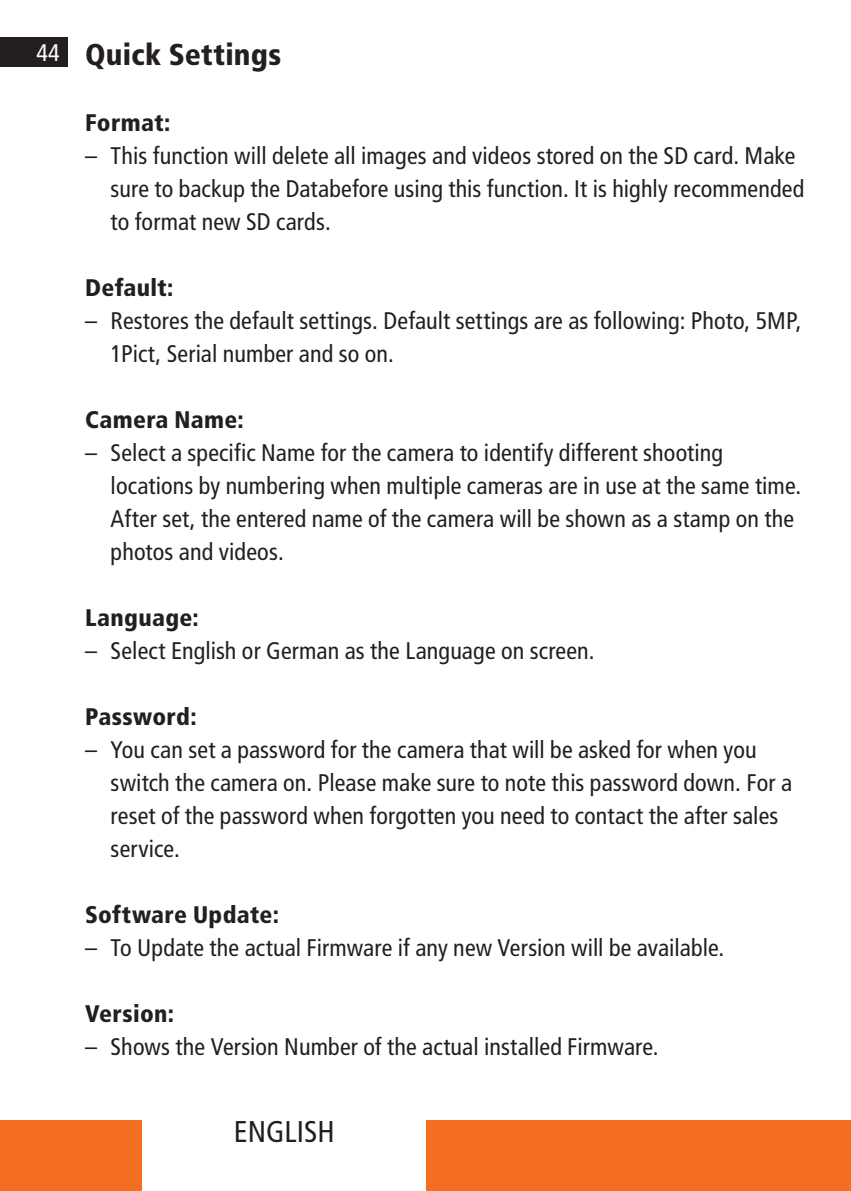
<style>
.page{position:relative;width:851px;height:1191px;background:#fff}
.page>*{position:absolute;margin:0;border:0;box-sizing:border-box;transform-origin:0 0}
.Fließtext{font:900 condensed 30px "Frutiger LT";letter-spacing:.01em;color:#231f20}
.t1{font:condensed 30px "Frutiger LT";color:#231f20}
.Fließtext-2{font:condensed 24px/33px "Frutiger LT";letter-spacing:.005em;color:#231f20}
.Fließtext-3{font:900 condensed 24px "Frutiger LT";letter-spacing:.015em;color:#231f20}
.t2{font:condensed 24px "Frutiger LT";color:#fff}
</style>
<div class="page">
<div style="left:0;top:37px;width:68px;height:30px;background:#231f20"></div>
<div style="left:0;top:1120px;width:142px;height:71px;background:#f36e21"></div>
<div style="left:426px;top:1120px;width:424px;height:71px;background:#f36e21"></div>
<p class="t2" style="left:36px;top:38px;width:25px">44</p>
<p class="Fließtext" style="left:85px;top:37px;width:198px">Quick Settings</p>
<p class="Fließtext-3" style="left:85px;top:108px;width:87px">Format:</p>
<p class="Fließtext-2" style="left:111px;top:139px;width:695px;text-indent:-26px">– This function will delete all images and videos stored on the SD card. Make sure to backup the Databefore using this function. It is highly recommended to format new SD cards.</p>
<p class="Fließtext-3" style="left:85px;top:273px;width:90px">Default:</p>
<p class="Fließtext-2" style="left:111px;top:304px;width:692px;text-indent:-26px">– Restores the default settings. Default settings are as following: Photo, 5MP,<br>1Pict, Serial number and so on.</p>
<p class="Fließtext-3" style="left:85px;top:405px;width:160px">Camera Name:</p>
<p class="Fließtext-2" style="left:111px;top:436px;width:688px;text-indent:-26px">– Select a specific Name for the camera to identify different shooting locations by numbering when multiple cameras are in use at the same time.<br>After set, the entered name of the camera will be shown as a stamp on the photos and videos.</p>
<p class="Fließtext-3" style="left:85px;top:603px;width:115px">Language:</p>
<p class="Fließtext-2" style="left:85px;top:634px;width:507px">– Select English or German as the Language on screen.</p>
<p class="Fließtext-3" style="left:85px;top:702px;width:113px">Password:</p>
<p class="Fließtext-2" style="left:111px;top:733px;width:683px;text-indent:-26px">– You can set a password for the camera that will be asked for when you switch the camera on. Please make sure to note this password down. For a reset of the password when forgotten you need to contact the after sales service.</p>
<p class="Fließtext-3" style="left:85px;top:900px;width:195px">Software Update:</p>
<p class="Fließtext-2" style="left:85px;top:931px;width:637px">– To Update the actual Firmware if any new Version will be available.</p>
<p class="Fließtext-3" style="left:85px;top:999px;width:91px">Version:</p>
<p class="Fließtext-2" style="left:85px;top:1030px;width:571px">– Shows the Version Number of the actual installed Firmware.</p>
<p class="t1" style="left:234px;top:1114px;width:102px">ENGLISH</p>
</div>
